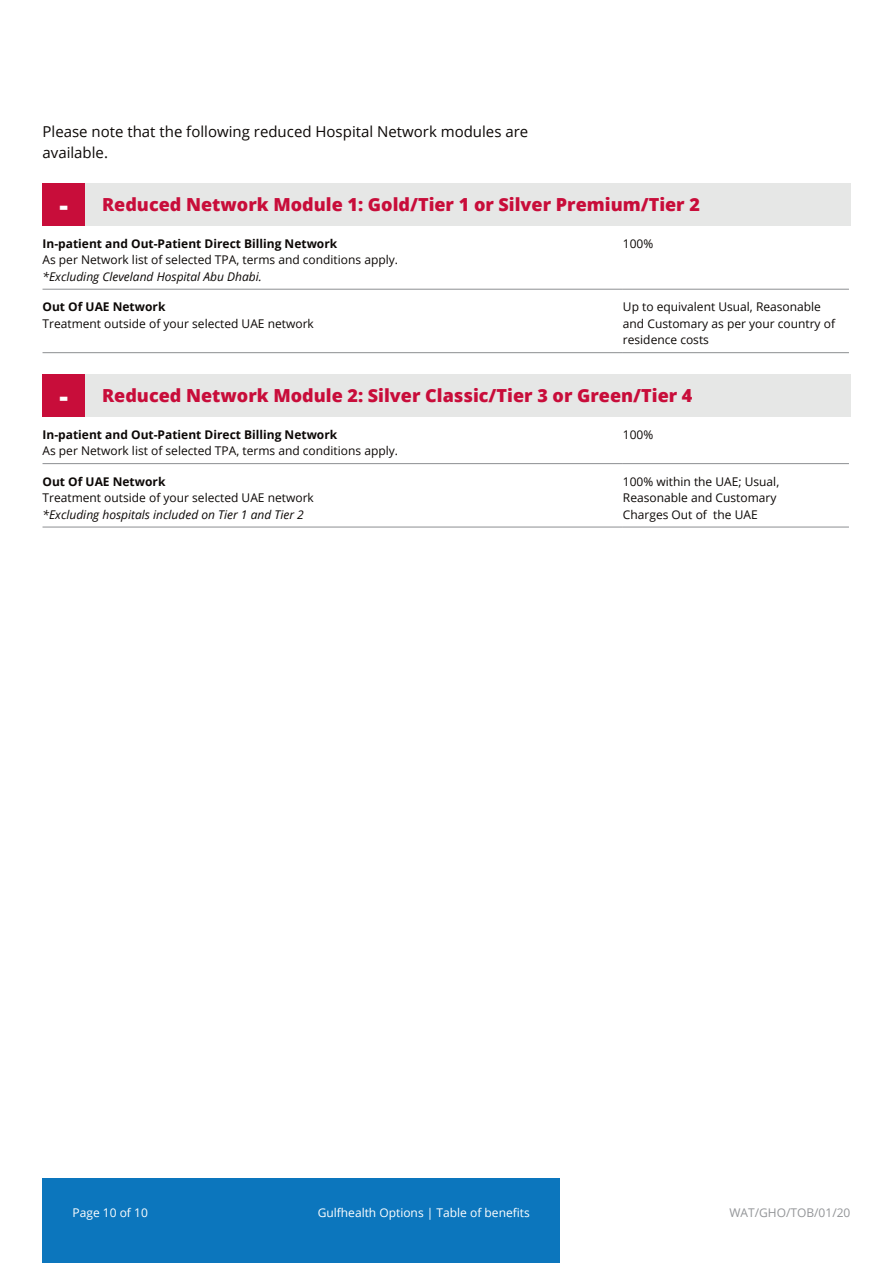
<style>
.page{position:relative;width:893px;height:1263px;background:#fff}
.page>*{position:absolute;margin:0;border:0;box-sizing:border-box;transform-origin:0 0}
.t1{font:800 27px "Open Sans";color:#fff}
.t2{font:800 18px "Open Sans";color:#c80d3a}
.t3{font:15px/21px "Open Sans";color:#0c0806}
.Table_text{font:12px/16.5px "Open Sans";color:#0c0806}
.Table_text-2{font:700 12px "Open Sans";color:#0c0806}
.Table_text-3{font:italic 12px "Open Sans";color:#0c0806}
.t4{font:12px "Open Sans";color:#fff}
.t5{font:12px "Open Sans";color:#939598}
</style>
<div class="page">
<div style="left:43px;top:1178px;width:517px;height:85px;background:#0c76bd"></div>
<div style="left:85px;top:183px;width:765px;height:43px;background:#e6e7e6"></div>
<div style="left:43px;top:183px;width:42px;height:43px;background:#c80d3a"></div>
<hr style="left:43px;top:289px;width:580px;height:1px;background:#939598">
<hr style="left:623px;top:289px;width:226px;height:1px;background:#939598">
<hr style="left:43px;top:352px;width:580px;height:1px;background:#939598">
<hr style="left:623px;top:352px;width:226px;height:1px;background:#939598">
<div style="left:85px;top:374px;width:765px;height:43px;background:#e6e7e6"></div>
<div style="left:43px;top:374px;width:42px;height:43px;background:#c80d3a"></div>
<hr style="left:43px;top:463px;width:580px;height:1px;background:#939598">
<hr style="left:623px;top:463px;width:226px;height:1px;background:#939598">
<hr style="left:43px;top:526px;width:580px;height:2px;background:#939598">
<hr style="left:623px;top:526px;width:226px;height:2px;background:#939598">
<p class="t3" style="left:43px;top:121px;width:487px">Please note that the following reduced Hospital Network modules are available.</p>
<p class="t1" style="left:59px;top:184px;width:10px">-</p>
<p class="t2" style="left:102px;top:191px;width:599px">Reduced Network Module 1: Gold/Tier 1 or Silver Premium/Tier 2</p>
<p class="Table_text-2" style="left:43px;top:235px;width:296px">In-patient and Out-Patient Direct Billing Network</p>
<p class="Table_text" style="left:43px;top:251px;width:357px">As per Network list of selected TPA, terms and conditions apply.</p>
<p class="Table_text-3" style="left:43px;top:268px;width:221px">*Excluding Cleveland Hospital Abu Dhabi.</p>
<p class="Table_text-2" style="left:43px;top:298px;width:124px">Out Of UAE Network</p>
<p class="Table_text" style="left:43px;top:315px;width:273px">Treatment outside of your selected UAE network</p>
<p class="Table_text" style="left:623px;top:235px;width:32px">100%</p>
<p class="Table_text" style="left:623px;top:298px;width:214px">Up to equivalent Usual, Reasonable and Customary as per your country of residence costs</p>
<p class="t1" style="left:59px;top:375px;width:10px">-</p>
<p class="t2" style="left:102px;top:382px;width:592px">Reduced Network Module 2: Silver Classic/Tier 3 or Green/Tier 4</p>
<p class="Table_text-2" style="left:43px;top:426px;width:296px">In-patient and Out-Patient Direct Billing Network</p>
<p class="Table_text" style="left:43px;top:442px;width:357px">As per Network list of selected TPA, terms and conditions apply.</p>
<p class="Table_text" style="left:623px;top:426px;width:32px">100%</p>
<p class="Table_text-2" style="left:43px;top:473px;width:124px">Out Of UAE Network</p>
<p class="Table_text" style="left:43px;top:489px;width:273px">Treatment outside of your selected UAE network</p>
<p class="Table_text-3" style="left:43px;top:506px;width:263px">*Excluding hospitals included on Tier 1 and Tier 2</p>
<p class="Table_text" style="left:623px;top:473px;width:158px">100% within the UAE; Usual,</p>
<p class="Table_text" style="left:623px;top:489px;width:155px">Reasonable and Customary</p>
<p class="Table_text" style="left:623px;top:506px;width:136px">Charges Out of the UAE</p>
<p class="t4" style="left:73px;top:1204px;width:77px">Page 10 of 10</p>
<p class="t4" style="left:318px;top:1204px;width:214px">Gulfhealth Options | Table of benefits</p>
<p class="t5" style="left:729px;top:1204px;width:123px">WAT/GHO/TOB/01/20</p>
</div>
